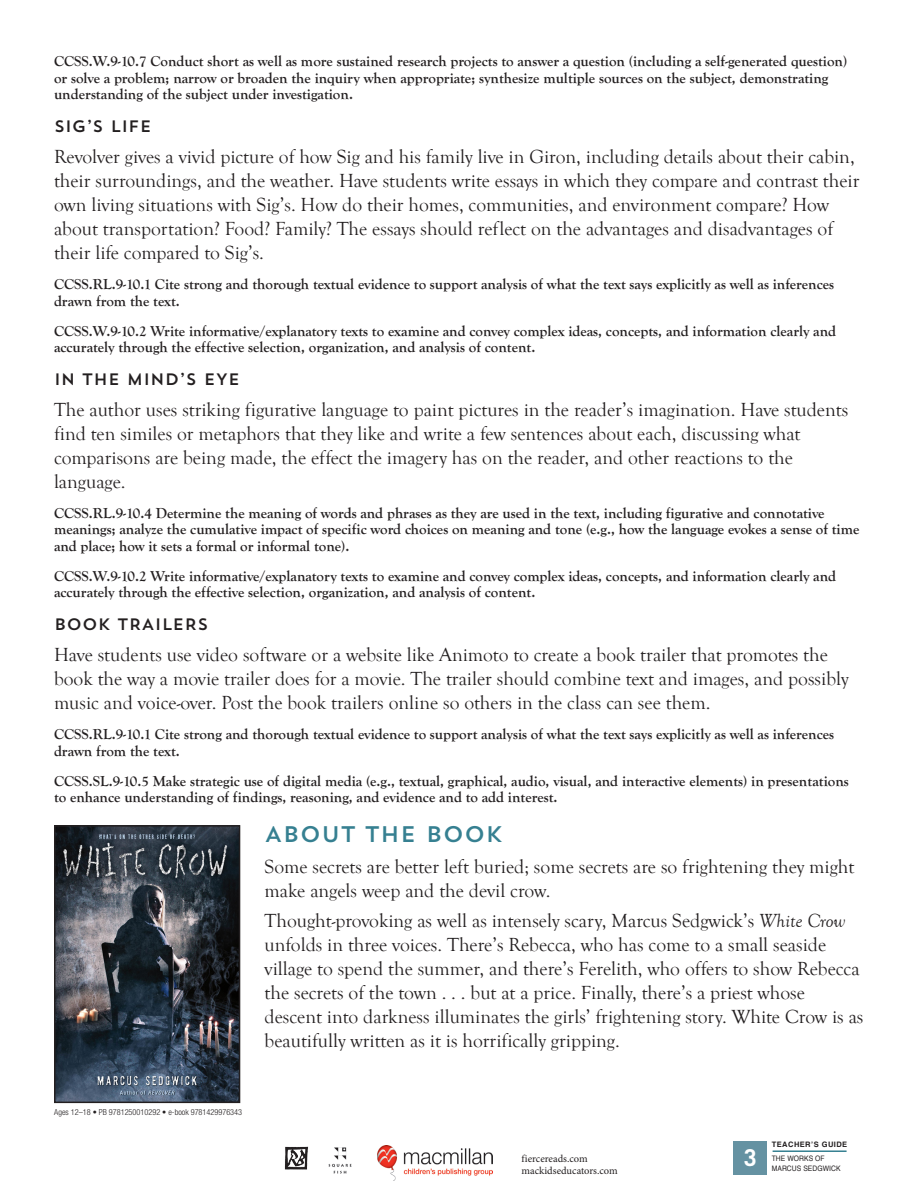
<style>
.page{position:relative;width:918px;height:1188px;background:#fff}
.page>*{position:absolute;margin:0;border:0;box-sizing:border-box;transform-origin:0 0}
.t1{font:700 23.25px "Trade Gothic";color:#fff}
.head{font:22.5px "Trend Sans One";color:#368091}
.text_2{font:19.5px/24px "Goudy Old Style T";color:#231f20}
.text_1{font:19.5px/24px "Goudy Old Style T";color:#231f20}
.subhead{font:16.5px "Trend Sans One";color:#231f20}
.ccss{font:700 15px/16.5px "Goudy Old Style T";color:#231f20}
.t2{font:10.5px/12px "Minion Pro";color:#231f20}
.text_1-2{font:300 condensed 8.25px "Helvetica Neue";color:#231f20}
.t3{font:7.5px "Helvetica";letter-spacing:.01em;color:#231f20;scale:.9 1}
.t4{font:700 7.5px "Helvetica";letter-spacing:.06em;color:#231f20}
.s1{font-style:italic}
</style>
<div class="page">
<img style="left:284px;top:1146px;width:24px;height:24px">
<img style="left:328px;top:1147px;width:24px;height:27px">
<img style="left:57px;top:828px;width:180px;height:272px">
<div style="left:54px;top:825px;width:186px;height:278px;border:2px solid #231f20"></div>
<div style="left:733px;top:1141px;width:34px;height:34px;background:#6592a2"></div>
<hr style="left:773px;top:1150px;width:74px;height:2px;background:#368091">
<img style="left:377px;top:1146px;width:115px;height:34px">
<p class="ccss" style="left:54px;top:53px;width:795px">CCSS.W.9-10.7 Conduct short as well as more sustained research projects to answer a question (including a self-generated question) or solve a problem; narrow or broaden the inquiry when appropriate; synthesize multiple sources on the subject, demonstrating understanding of the subject under investigation.</p>
<p class="subhead" style="left:54px;top:116px;width:99px">SIG’S LIFE</p>
<p class="text_2" style="left:54px;top:145px;width:807px">Revolver gives a vivid picture of how Sig and his family live in Giron, including details about their cabin, their surroundings, and the weather. Have students write essays in which they compare and contrast their own living situations with Sig’s. How do their homes, communities, and environment compare? How about transportation? Food? Family? The essays should reflect on the advantages and disadvantages of their life compared to Sig’s.</p>
<p class="ccss" style="left:54px;top:276px;width:782px">CCSS.RL.9-10.1 Cite strong and thorough textual evidence to support analysis of what the text says explicitly as well as inferences drawn from the text.</p>
<p class="ccss" style="left:54px;top:323px;width:784px">CCSS.W.9-10.2 Write informative/explanatory texts to examine and convey complex ideas, concepts, and information clearly and accurately through the effective selection, organization, and analysis of content.</p>
<p class="subhead" style="left:54px;top:369px;width:188px">IN THE MIND’S EYE</p>
<p class="text_2" style="left:54px;top:398px;width:796px">The author uses striking figurative language to paint pictures in the reader’s imagination. Have students find ten similes or metaphors that they like and write a few sentences about each, discussing what comparisons are being made, the effect the imagery has on the reader, and other reactions to the language.</p>
<p class="ccss" style="left:54px;top:505px;width:807px">CCSS.RL.9-10.4 Determine the meaning of words and phrases as they are used in the text, including figurative and connotative meanings; analyze the cumulative impact of specific word choices on meaning and tone (e.g., how the language evokes a sense of time and place; how it sets a formal or informal tone).</p>
<p class="ccss" style="left:54px;top:568px;width:784px">CCSS.W.9-10.2 Write informative/explanatory texts to examine and convey complex ideas, concepts, and information clearly and accurately through the effective selection, organization, and analysis of content.</p>
<p class="subhead" style="left:54px;top:614px;width:156px">BOOK TRAILERS</p>
<p class="text_2" style="left:54px;top:643px;width:796px">Have students use video software or a website like Animoto to create a book trailer that promotes the book the way a movie trailer does for a movie. The trailer should combine text and images, and possibly music and voice-over. Post the book trailers online so others in the class can see them.</p>
<p class="ccss" style="left:54px;top:726px;width:782px">CCSS.RL.9-10.1 Cite strong and thorough textual evidence to support analysis of what the text says explicitly as well as inferences drawn from the text.</p>
<p class="ccss" style="left:54px;top:773px;width:796px">CCSS.SL.9-10.5 Make strategic use of digital media (e.g., textual, graphical, audio, visual, and interactive elements) in presentations to enhance understanding of findings, reasoning, and evidence and to add interest.</p>
<p class="head" style="left:265px;top:820px;width:240px">ABOUT THE BOOK</p>
<p class="text_1" style="left:265px;top:855px;width:591px">Some secrets are better left buried; some secrets are so frightening they might make angels weep and the devil crow.</p>
<p class="text_1" style="left:265px;top:910px;width:600px">Thought-provoking as well as intensely scary, Marcus Sedgwick’s <span class="s1">White Crow </span>unfolds in three voices. There’s Rebecca, who has come to a small seaside village to spend the summer, and there’s Ferelith, who offers to show Rebecca the secrets of the town . . . but at a price. Finally, there’s a priest whose descent into darkness illuminates the girls’ frightening story. White Crow is as beautifully written as it is horrifically gripping.</p>
<p class="text_1-2" style="left:54px;top:1108px;width:189px">Ages 12–18 • PB 9781250010292 • e-book 9781429976343</p>
<p class="t2" style="left:522px;top:1153px;width:98px">fiercereads.com mackidseducators.com</p>
<h1 class="t1" style="left:744px;top:1143px;width:14px">3</h1>
<p class="t4" style="left:772px;top:1138px;width:77px">TEACHER’S GUIDE</p>
<p class="t3" style="left:772px;top:1152px;width:60px">THE WORKS OF</p>
<p class="t3" style="left:772px;top:1163px;width:78px">MARCUS SEDGWICK</p>
</div>
